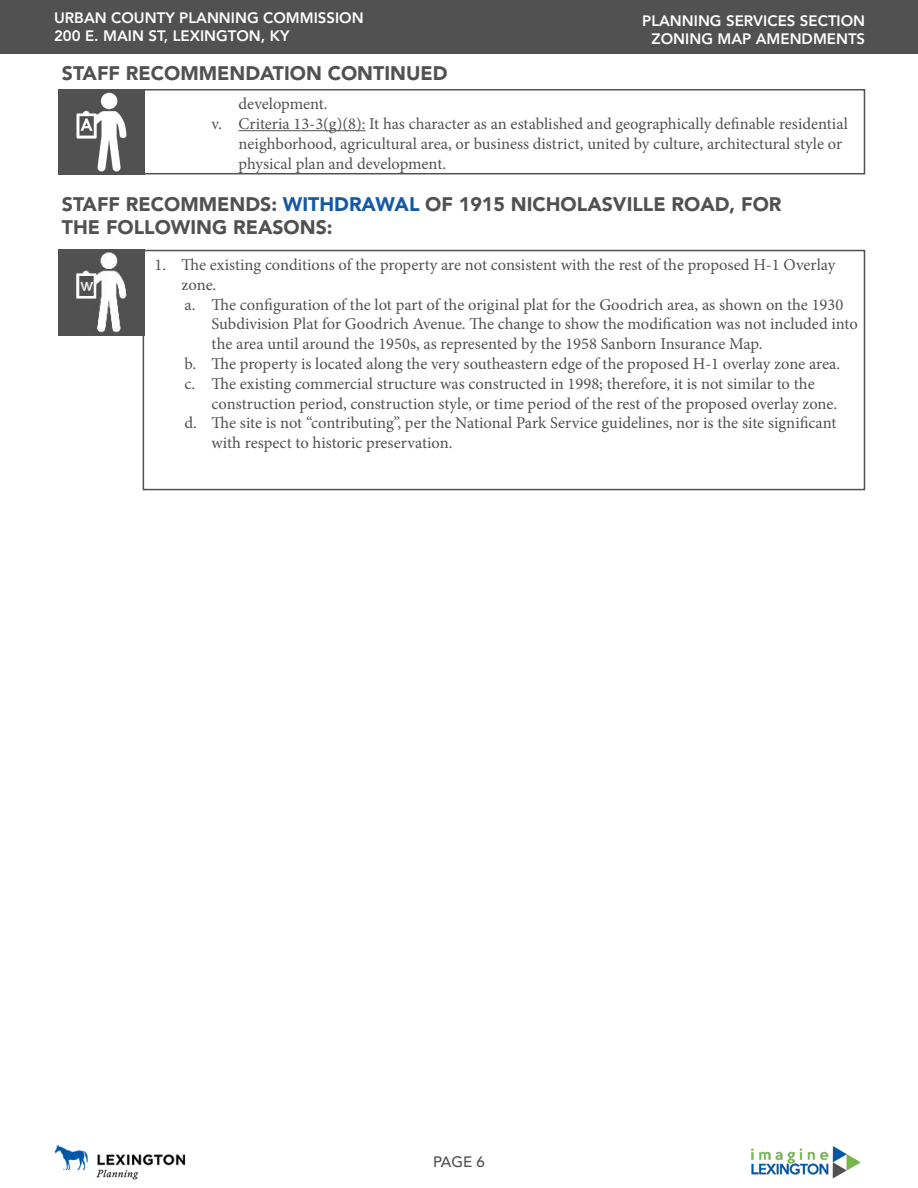
<style>
.page{position:relative;width:918px;height:1188px;background:#fff}
.page>*{position:absolute;margin:0;border:0;box-sizing:border-box;transform-origin:0 0}
.Section_Header{font:900 19.5px/23.4px "Avenir LT Std";color:#515151}
.t1{font:16.5px/19.8px "Minion Pro";color:#515151}
.t2{font:800 15px/18px "Avenir LT Std";color:#fff}
.t3{font:500 15px "Avenir LT Std";color:#515151}
.s1{color:#1558a6}
</style>
<div class="page">
<div style="left:0;top:0;width:918px;height:54px;background:#515151"></div>
<img style="left:54px;top:1144px;width:132px;height:36px">
<img style="left:751px;top:1146px;width:110px;height:33px">
<svg style="left:142px;top:89px;width:724px;height:86px"></svg>
<img style="left:59px;top:89px;width:85px;height:85px">
<svg style="left:142px;top:249px;width:724px;height:242px"></svg>
<img style="left:59px;top:250px;width:85px;height:85px">
<p class="t2" style="left:54px;top:9px;width:311px">URBAN COUNTY PLANNING COMMISSION<br>200 E. MAIN ST, LEXINGTON, KY</p>
<p class="t2" style="left:642px;top:12px;width:225px;text-align:right">PLANNING SERVICES SECTION<br>ZONING MAP AMENDMENTS</p>
<p class="Section_Header" style="left:62px;top:61px;width:387px">STAFF RECOMMENDATION CONTINUED</p>
<p class="t1" style="left:239px;top:94px;width:91px">development.</p>
<p class="t1" style="left:239px;top:114px;width:611px;text-indent:-27px">v. Criteria 13-3(g)(8): It has character as an established and geographically definable residential neighborhood, agricultural area, or business district, united by culture, architectural style or physical plan and development.</p>
<p class="Section_Header" style="left:62px;top:192px;width:721px">STAFF RECOMMENDS: <span class="s1">WITHDRAWAL</span> OF 1915 NICHOLASVILLE ROAD, FOR<br>THE FOLLOWING REASONS:</p>
<p class="t1" style="left:182px;top:255px;width:655px;text-indent:-27px">1. The existing conditions of the property are not consistent with the rest of the proposed H-1 Overlay zone.</p>
<p class="t1" style="left:212px;top:295px;width:648px;text-indent:-27px">a. The configuration of the lot part of the original plat for the Goodrich area, as shown on the 1930<br>Subdivision Plat for Goodrich Avenue. The change to show the modification was not included into the area until around the 1950s, as represented by the 1958 Sanborn Insurance Map.</p>
<p class="t1" style="left:185px;top:354px;width:657px">b. The property is located along the very southeastern edge of the proposed H-1 overlay zone area.</p>
<p class="t1" style="left:212px;top:374px;width:627px;text-indent:-27px">c. The existing commercial structure was constructed in 1998; therefore, it is not similar to the construction period, construction style, or time period of the rest of the proposed overlay zone.</p>
<p class="t1" style="left:212px;top:413px;width:626px;text-indent:-27px">d. The site is not “contributing”, per the National Park Service guidelines, nor is the site significant with respect to historic preservation.</p>
<p class="t3" style="left:433px;top:1154px;width:53px">PAGE 6</p>
</div>
